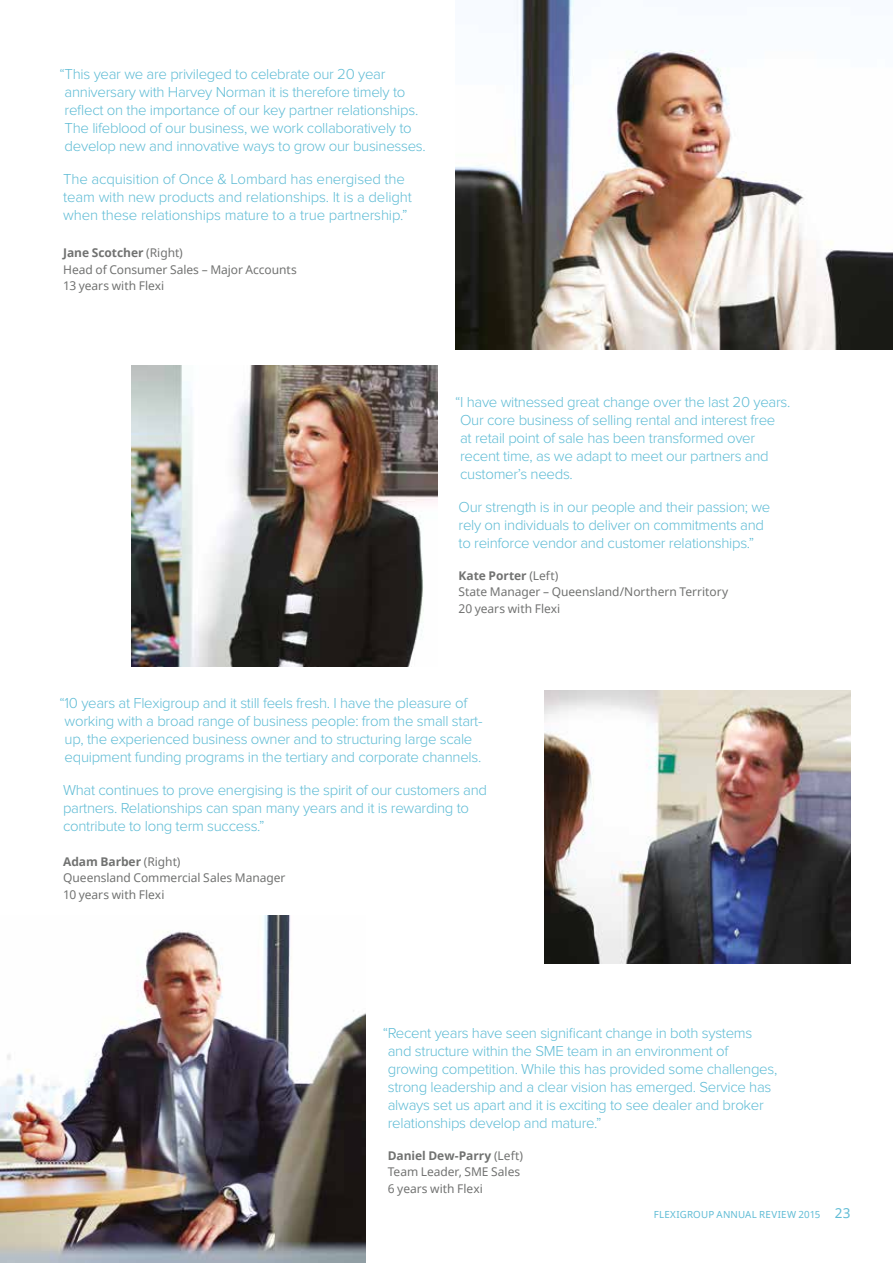
<style>
.page{position:relative;width:893px;height:1263px;background:#fff}
.page>*{position:absolute;margin:0;border:0;box-sizing:border-box;transform-origin:0 0}
.t1{font:300 15px/18px "Proxima Nova";letter-spacing:-.02em;color:#60bcd5}
.t2{font:12px/16.5px "Noto Sans";color:#717271}
.t3{font:9.75px "Noto Sans";letter-spacing:.015em;color:#60bcd5}
.s1{font-weight:700}
.s2{font-size:13.5px}
</style>
<div class="page">
<img style="left:544px;top:690px;width:306px;height:273px">
<img style="left:0;top:915px;width:366px;height:348px">
<img style="left:455px;top:0;width:438px;height:350px">
<img style="left:132px;top:366px;width:306px;height:300px">
<p class="t1" style="left:65px;top:65px;width:363px;text-indent:-5px">“This year we are privileged to celebrate our 20 year anniversary with Harvey Norman it is therefore timely to reflect on the importance of our key partner relationships.<br>The lifeblood of our business, we work collaboratively to develop new and innovative ways to grow our businesses.</p>
<p class="t1" style="left:63px;top:170px;width:350px">The acquisition of Once &amp; Lombard has energised the team with new products and relationships. It is a delight when these relationships mature to a true partnership.”</p>
<p class="t2" style="left:63px;top:244px;width:235px"><span class="s1">Jane Scotcher</span> (Right)<br>Head of Consumer Sales – Major Accounts<br>13 years with Flexi</p>
<p class="t1" style="left:460px;top:393px;width:332px;text-indent:-5px">“I have witnessed great change over the last 20 years.<br>Our core business of selling rental and interest free at retail point of sale has been transformed over recent time, as we adapt to meet our partners and customer’s needs.</p>
<p class="t1" style="left:459px;top:498px;width:313px">Our strength is in our people and their passion; we rely on individuals to deliver on commitments and to reinforce vendor and customer relationships.”</p>
<p class="t2" style="left:459px;top:567px;width:271px"><span class="s1">Kate Porter</span> (Left)<br>State Manager – Queensland/Northern Territory<br>20 years with Flexi</p>
<p class="t1" style="left:65px;top:694px;width:419px;text-indent:-5px">“10 years at Flexigroup and it still feels fresh. I have the pleasure of working with a broad range of business people: from the small start&shy;up, the experienced business owner and to structuring large scale equipment funding programs in the tertiary and corporate channels.</p>
<p class="t1" style="left:63px;top:781px;width:426px">What continues to prove energising is the spirit of our customers and partners. Relationships can span many years and it is rewarding to contribute to long term success.”</p>
<p class="t2" style="left:63px;top:853px;width:224px"><span class="s1">Adam Barber</span> (Right)<br>Queensland Commercial Sales Manager<br>10 years with Flexi</p>
<p class="t1" style="left:388px;top:1024px;width:391px;text-indent:-5px">“Recent years have seen significant change in both systems and structure within the SME team in an environment of growing competition. While this has provided some challenges, strong leadership and a clear vision has emerged. Service has always set us apart and it is exciting to see dealer and broker relationships develop and mature.”</p>
<p class="t2" style="left:388px;top:1147px;width:137px"><span class="s1">Daniel Dew-Parry</span> (Left)<br>Team Leader, SME Sales<br>6 years with Flexi</p>
<p class="t3" style="left:654px;top:1208px;width:198px">FLEXIGROUP ANNUAL REVIEW 2015 <span class="s2">23</span></p>
</div>
